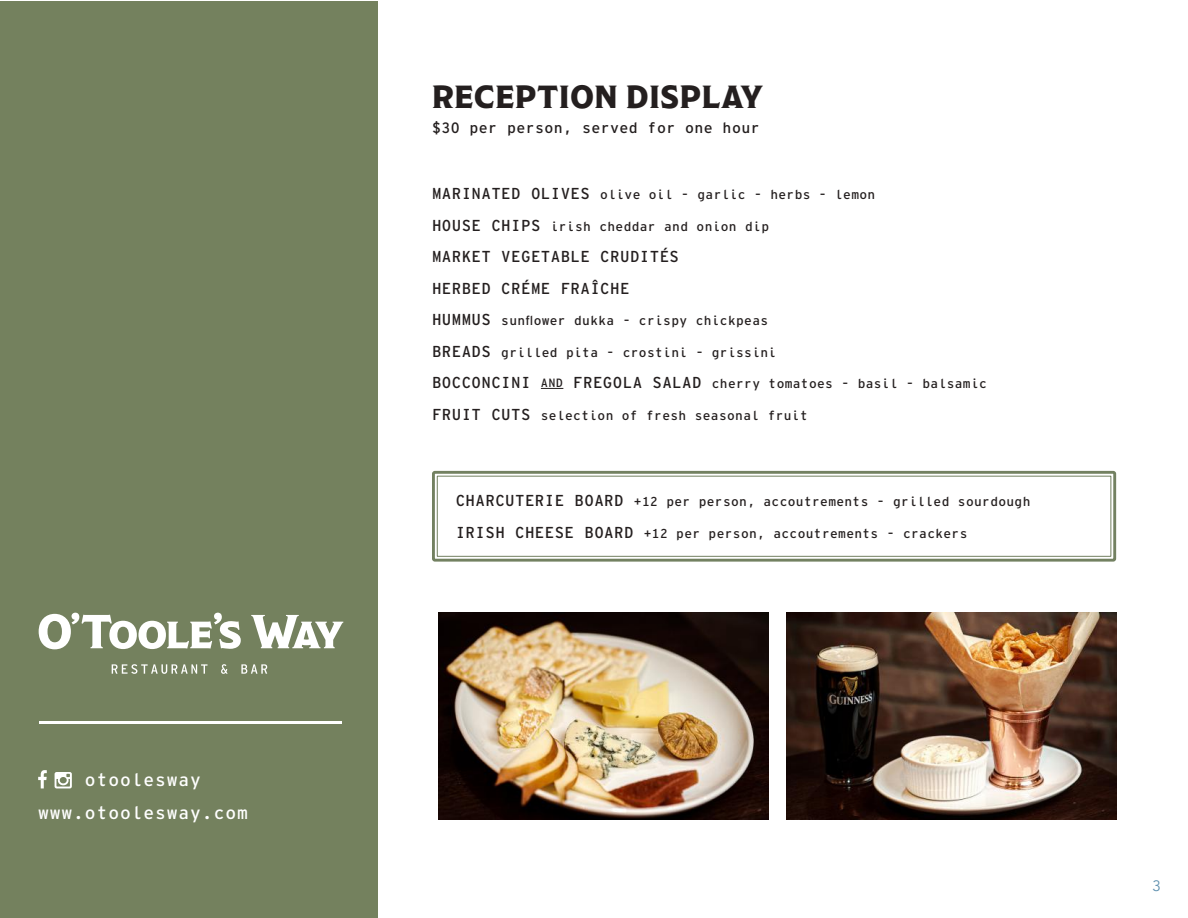
<style>
.page{position:relative;width:1188px;height:918px;background:#fff}
.page>*{position:absolute;margin:0;border:0;box-sizing:border-box;transform-origin:0 0}
.t1{font:31.95px "Modesto Poster";letter-spacing:.025em;color:#241f1f}
.t2{font:18px/33px "Interstate Mono";letter-spacing:.05em;color:#fff;text-align:center}
.t3{font:15.9px/31.5px "Interstate Mono";letter-spacing:.025em;color:#241f1f}
.t4{font:15px "Interstate Mono";letter-spacing:.025em;color:#241f1f}
.t5{font:15px "Avenir";color:#5d8fae}
.t6{font:12.9px "Interstate Mono";letter-spacing:.025em;color:#241f1f}
.s1{font-size:15.9px}
.s2{font-size:12px}
</style>
<div class="page">
<div style="left:1px;top:1px;width:377px;height:916px;background:#74815e"></div>
<hr style="left:40px;top:721px;width:302px;height:2px;background:#fff">
<svg style="left:112px;top:664px;width:96px;height:10px"></svg>
<svg style="left:221px;top:664px;width:7px;height:10px"></svg>
<svg style="left:241px;top:664px;width:26px;height:10px"></svg>
<svg style="left:39px;top:613px;width:202px;height:36px"></svg>
<svg style="left:251px;top:615px;width:92px;height:33px"></svg>
<svg style="left:541px;top:388px;width:22px;height:1px"></svg>
<div style="left:432px;top:471px;width:684px;height:91px;border:3px solid #738161"></div>
<div style="left:437px;top:476px;width:674px;height:81px;border:1px solid #738161"></div>
<svg style="left:55px;top:772px;width:17px;height:16px"></svg>
<svg style="left:38px;top:770px;width:9px;height:18px"></svg>
<img style="left:438px;top:613px;width:331px;height:206px">
<img style="left:786px;top:613px;width:330px;height:206px">
<h2 class="t2" style="left:38px;top:763px;width:211px">otoolesway www.otoolesway.com</h2>
<h1 class="t1" style="left:432px;top:81px;width:333px">RECEPTION DISPLAY</h1>
<p class="t4" style="left:432px;top:119px;width:329px">$30 per person, served for one hour</p>
<p class="t6" style="left:432px;top:187px;width:445px"><span class="s1">MARINATED OLIVES</span> olive oil - garlic - herbs - lemon</p>
<p class="t6" style="left:432px;top:218px;width:339px"><span class="s1">HOUSE CHIPS</span> irish cheddar and onion dip</p>
<p class="t3" style="left:432px;top:241px;width:249px">MARKET VEGETABLE CRUDITÉS<br>HERBED CRÉME FRAÎCHE</p>
<p class="t6" style="left:432px;top:313px;width:338px"><span class="s1">HUMMUS</span> sunflower dukka - crispy chickpeas</p>
<p class="t6" style="left:432px;top:344px;width:346px"><span class="s1">BREADS</span> grilled pita - crostini - grissini</p>
<p class="t6" style="left:432px;top:376px;width:556px"><span class="s1">BOCCONCINI</span> <span class="s2">AND</span> <span class="s1">FREGOLA SALAD</span> cherry tomatoes - basil - balsamic</p>
<p class="t6" style="left:432px;top:407px;width:377px"><span class="s1">FRUIT CUTS</span> selection of fresh seasonal fruit</p>
<p class="t6" style="left:456px;top:494px;width:576px"><span class="s1">CHARCUTERIE BOARD</span> +12 per person, accoutrements - grilled sourdough</p>
<p class="t6" style="left:456px;top:526px;width:513px"><span class="s1">IRISH CHEESE BOARD</span> +12 per person, accoutrements - crackers</p>
<p class="t5" style="left:1153px;top:877px;width:10px">3</p>
</div>
